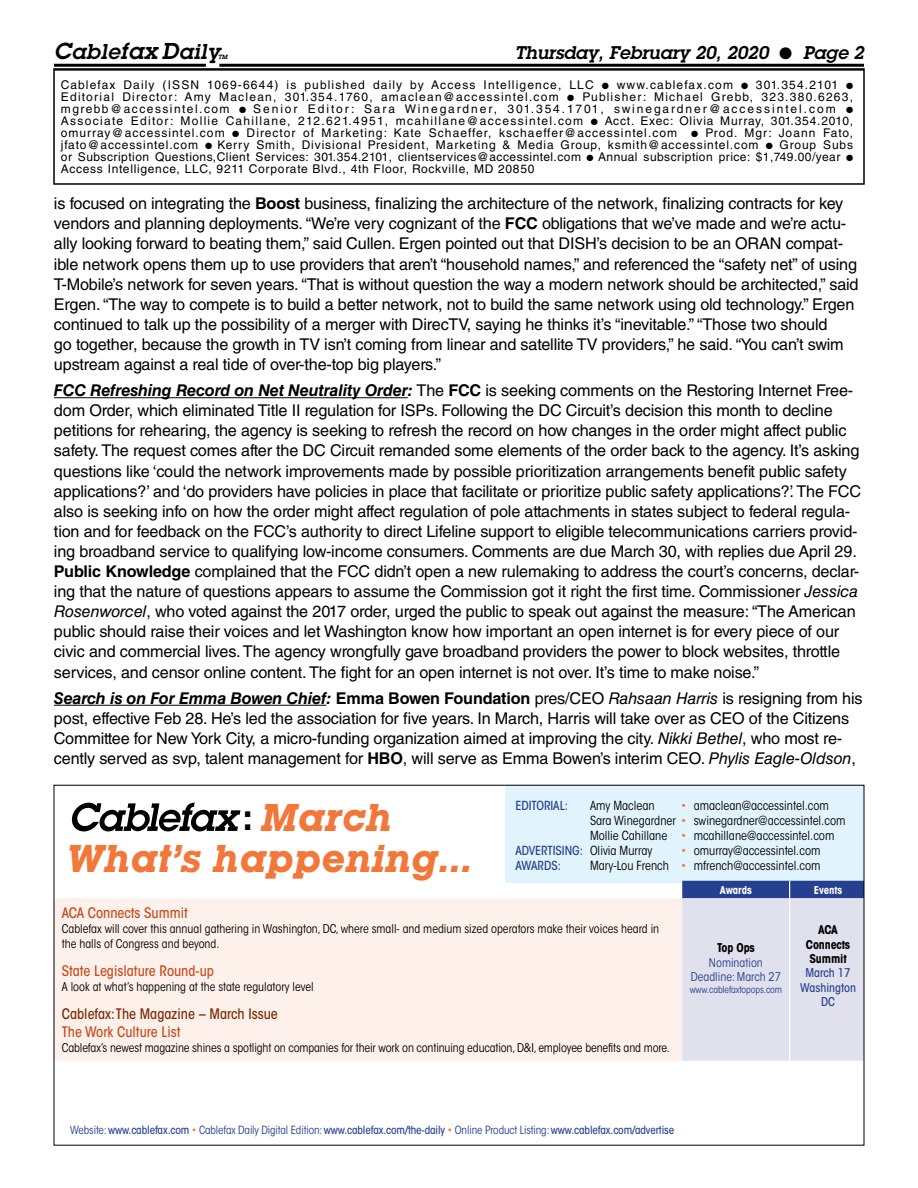
<style>
.page{position:relative;width:918px;height:1188px;background:#fff}
.page>*{position:absolute;margin:0;border:0;box-sizing:border-box;transform-origin:0 0}
.t1{font:italic 700 37.95px "Lubalin Graph IT Cby BT";color:#f2773b}
.t2{font:italic 600 21px "Lubalin Graph Std";letter-spacing:.03em;color:#000}
.t3{font:italic 600 18px "Lubalin Graph Std";color:#000}
.t4{font:16.2px/20.1px "Helvetica LT Std";letter-spacing:-.01em;color:#000}
.t5{font:500 condensed 14.4px "ITC Avant Garde Std";color:#c74a1b}
.t6{font:500 condensed 14.4px "ITC Avant Garde Std";color:#7b2800}
.t7{font:condensed 12.45px "ITC Avant Garde Std";color:#000}
.t8{font:500 condensed 12.45px "ITC Avant Garde Std";color:#25408f}
.t9{font:12px/12px "Helvetica LT Std";letter-spacing:.06em;color:#000;text-align:justify}
.t10{font:condensed 12px/14.4px "ITC Avant Garde Std";color:#000}
.t11{font:condensed 12px/14.4px "ITC Avant Garde Std";color:#25408f;text-align:center}
.t12{font:700 condensed 12px/14.4px "ITC Avant Garde Std";letter-spacing:-.01em;color:#000;text-align:center}
.t13{font:500 condensed 12px/14.4px "ITC Avant Garde Std";color:#25408f;text-align:center}
.t14{font:500 condensed 11.25px "ITC Avant Garde Std";letter-spacing:-.01em;color:#25408f}
.t15{font:700 condensed 10.8px "ITC Avant Garde Std";color:#fff}
.t16{font:condensed 9.6px "ITC Avant Garde Std";letter-spacing:-.01em;color:#25408f}
.t17{font:italic 600 6px "Lubalin Graph Std";color:#000}
.s1{font-size:22.5px}
.s2{font-weight:700}
.s3{font-weight:700;font-style:italic}
.s4{font-style:italic}
.s5{font-family:"ITC Avant Garde Std";font-style:normal;font-stretch:condensed;color:#000}
.s6{color:#f2773b}
.s7{font-weight:400;color:#000}
.s8{font-weight:400}
.s9{font-weight:400;color:#f2773b}
</style>
<div class="page">
<hr style="left:219px;top:64px;width:645px;height:3px;background:#000">
<hr style="left:54px;top:64px;width:152px;height:3px;background:#000">
<div style="left:53px;top:68px;width:812px;height:117px;border:2px solid #000"></div>
<div style="left:506px;top:785px;width:358px;height:98px;background:#e1f4fd"></div>
<svg style="left:72px;top:803px;width:168px;height:28px"></svg>
<div style="left:56px;top:898px;width:626px;height:163px;background:#fef1eb"></div>
<svg style="left:682px;top:881px;width:180px;height:180px;background:#cfd1e4"></svg>
<hr style="left:789px;top:898px;width:1px;height:163px;background:#fff">
<hr style="left:54px;top:397px;width:354px;height:1px;background:#000">
<hr style="left:54px;top:705px;width:272px;height:1px;background:#000">
<p class="t2" style="left:54px;top:38px;width:167px"><span class="s1">C</span>able<span class="s1">fax D</span>aily</p>
<p class="t17" style="left:218px;top:53px;width:11px">TM</p>
<p class="t3" style="left:515px;top:41px;width:351px">Thursday, February 20, 2020 ● Page 2</p>
<p class="t9" style="left:61px;top:79px;width:794px">Cablefax Daily (ISSN 1069-6644) is published daily by Access Intelligence, LLC ● www.cablefax.com ● 301.354.2101 ● Editorial Director: Amy Maclean, 301.354.1760, amaclean@accessintel.com ● Publisher: Michael Grebb, 323.380.6263, mgrebb@accessintel.com ● Senior Editor: Sara Winegardner, 301.354.1701, swinegardner@accessintel.com ● Associate Editor: Mollie Cahillane, 212.621.4951, mcahillane@accessintel.com ● Acct. Exec: Olivia Murray, 301.354.2010, omurray@accessintel.com ● Director of Marketing: Kate Schaeffer, kschaeffer@accessintel.com ● Prod. Mgr: Joann Fato, jfato@accessintel.com ● Kerry Smith, Divisional President, Marketing &amp; Media Group, ksmith@accessintel.com ● Group Subs or Subscription Questions,Client Services: 301.354.2101, clientservices@accessintel.com ● Annual subscription price: $1,749.00/year ● Access Intelligence, LLC, 9211 Corporate Blvd., 4th Floor, Rockville, MD 20850</p>
<p class="t4" style="left:54px;top:193px;width:806px">is focused on integrating the <span class="s2">Boost</span> business, finalizing the architecture of the network, finalizing contracts for key vendors and planning deployments. “We’re very cognizant of the <span class="s2">FCC</span> obligations that we’ve made and we’re actu&shy;ally looking forward to beating them,” said Cullen. Ergen pointed out that DISH’s decision to be an ORAN compat&shy;ible network opens them up to use providers that aren’t “household names,” and referenced the “safety net” of using T-Mobile’s network for seven years. “That is without question the way a modern network should be architected,” said Ergen. “The way to compete is to build a better network, not to build the same network using old technology.” Ergen continued to talk up the possibility of a merger with DirecTV, saying he thinks it’s “inevitable.” “Those two should<br>go together, because the growth in TV isn’t coming from linear and satellite TV providers,” he said. “You can’t swim upstream against a real tide of over-the-top big players.”</p>
<p class="t4" style="left:54px;top:380px;width:809px"><span class="s3">FCC Refreshing Record on Net Neutrality Order:</span> The <span class="s2">FCC</span> is seeking comments on the Restoring Internet Free&shy;dom Order, which eliminated Title II regulation for ISPs. Following the DC Circuit’s decision this month to decline petitions for rehearing, the agency is seeking to refresh the record on how changes in the order might affect public safety. The request comes after the DC Circuit remanded some elements of the order back to the agency. It’s asking questions like ‘could the network improvements made by possible prioritization arrangements benefit public safety applications?’ and ‘do providers have policies in place that facilitate or prioritize public safety applications?’. The FCC also is seeking info on how the order might affect regulation of pole attachments in states subject to federal regula&shy;tion and for feedback on the FCC’s authority to direct Lifeline support to eligible telecommunications carriers provid&shy;ing broadband service to qualifying low-income consumers. Comments are due March 30, with replies due April 29.<br><span class="s2">Public Knowledge</span> complained that the FCC didn’t open a new rulemaking to address the court’s concerns, declar&shy;ing that the nature of questions appears to assume the Commission got it right the first time. Commissioner <span class="s4">Jessica Rosenworcel</span>, who voted against the 2017 order, urged the public to speak out against the measure: “The American public should raise their voices and let Washington know how important an open internet is for every piece of our civic and commercial lives. The agency wrongfully gave broadband providers the power to block websites, throttle services, and censor online content. The fight for an open internet is not over. It’s time to make noise.”</p>
<p class="t4" style="left:54px;top:688px;width:810px"><span class="s3">Search is on For Emma Bowen Chief:</span> <span class="s2">Emma Bowen Foundation</span> pres/CEO <span class="s4">Rahsaan Harris</span> is resigning from his post, effective Feb 28. He’s led the association for five years. In March, Harris will take over as CEO of the Citizens Committee for New York City, a micro-funding organization aimed at improving the city. <span class="s4">Nikki Bethel</span>, who most re&shy;cently served as svp, talent management for <span class="s2">HBO</span>, will serve as Emma Bowen’s interim CEO. <span class="s4">Phylis Eagle-Oldson</span>,</p>
<h1 class="t1" style="left:243px;top:795px;width:152px"><span class="s5">:</span> March</h1>
<p class="t8" style="left:515px;top:798px;width:54px">EDITORIAL:</p>
<p class="t7" style="left:590px;top:798px;width:66px">Amy Maclean</p>
<p class="t7" style="left:681px;top:798px;width:149px"><span class="s6">•</span> amaclean@accessintel.com</p>
<p class="t7" style="left:590px;top:813px;width:257px">Sara Winegardner <span class="s6">•</span> swinegardner@accessintel.com</p>
<p class="t7" style="left:590px;top:828px;width:246px">Mollie Cahillane <span class="s6">•</span> mcahillane@accessintel.com</p>
<p class="t8" style="left:515px;top:843px;width:139px">ADVERTISING: <span class="s7">Olivia Murray</span></p>
<p class="t7" style="left:681px;top:843px;width:141px"><span class="s6">•</span> omurray@accessintel.com</p>
<h1 class="t1" style="left:68px;top:835px;width:407px">What’s happening...</h1>
<p class="t8" style="left:515px;top:858px;width:47px">AWARDS:</p>
<p class="t7" style="left:590px;top:858px;width:232px">Mary-Lou French <span class="s6">•</span> mfrench@accessintel.com</p>
<p class="t15" style="left:720px;top:883px;width:33px">Awards</p>
<p class="t15" style="left:814px;top:883px;width:30px">Events</p>
<p class="t5" style="left:62px;top:904px;width:128px">ACA Connects Summit</p>
<p class="t10" style="left:62px;top:922px;width:599px">Cablefax will cover this annual gathering in Washington, DC, where small- and medium sized operators make their voices heard in the halls of Congress and beyond.</p>
<p class="t5" style="left:62px;top:962px;width:154px">State Legislature Round-up</p>
<p class="t10" style="left:62px;top:980px;width:253px">A look at what’s happening at the state regulatory level</p>
<p class="t6" style="left:62px;top:1005px;width:218px">Cablefax: The Magazine – March Issue</p>
<p class="t5" style="left:62px;top:1022px;width:120px">The Work Culture List</p>
<p class="t10" style="left:62px;top:1040px;width:610px">Cablefax’s newest magazine shines a spotlight on companies for their work on continuing education, D&amp;I, employee benefits and more.</p>
<p class="t12" style="left:717px;top:941px;width:39px">Top Ops</p>
<p class="t11" style="left:691px;top:955px;width:92px">Nomination<br>Deadline: March 27</p>
<p class="t16" style="left:690px;top:983px;width:94px">www.cablefaxtopops.com</p>
<p class="t12" style="left:806px;top:923px;width:46px">ACA<br>Connects<br>Summit</p>
<p class="t13" style="left:800px;top:966px;width:57px">March 17<br>Washington<br>DC</p>
<p class="t14" style="left:70px;top:1123px;width:606px"><span class="s8">Website:</span> www.cablefax.com <span class="s9">•</span> <span class="s8">Cablefax Daily Digital Edition:</span> www.cablefax.com/the-daily <span class="s9">•</span> <span class="s8">Online Product Listing:</span> www.cablefax.com/advertise</p>
</div>
